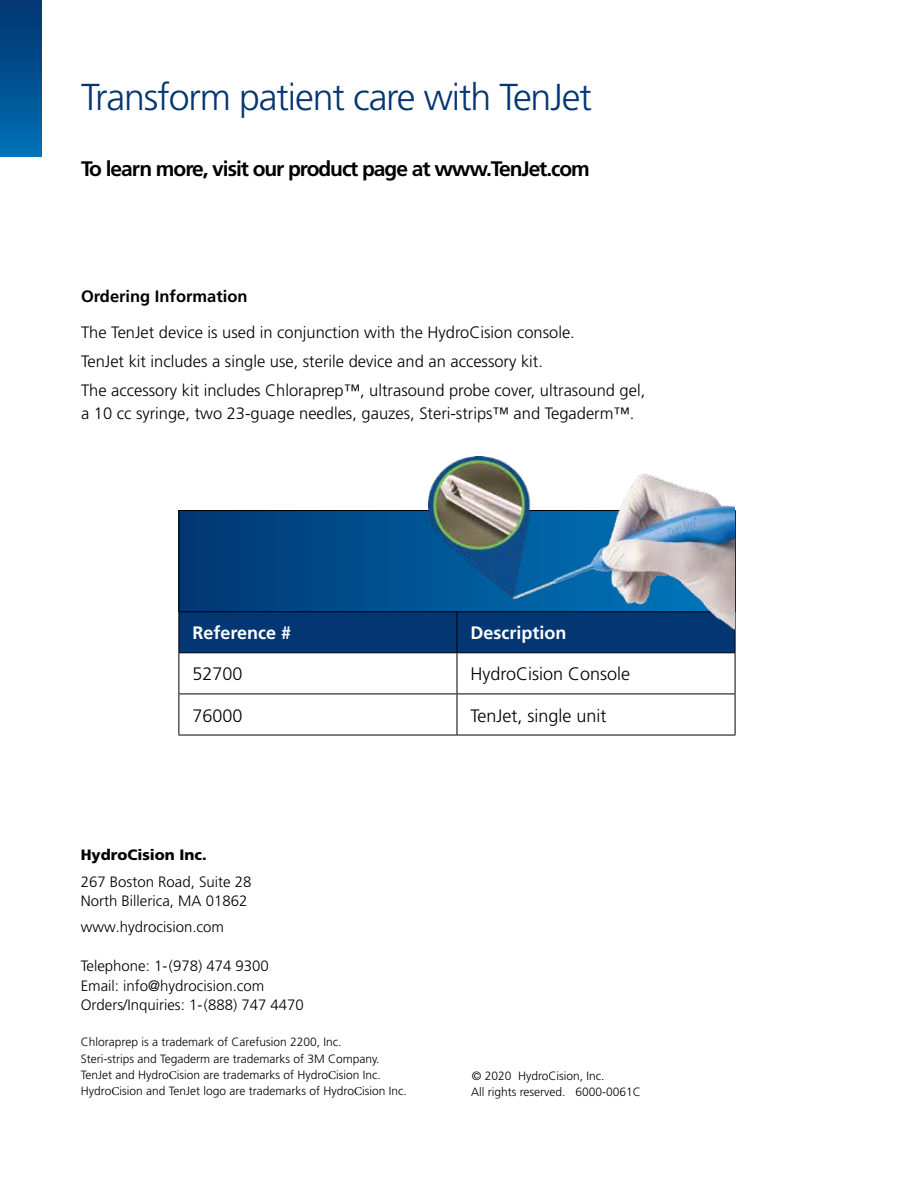
<style>
.page{position:relative;width:918px;height:1188px;background:#fff}
.page>*{position:absolute;margin:0;border:0;box-sizing:border-box;transform-origin:0 0}
.t1{font:300 37.5px "Frutiger";letter-spacing:-.03em;color:#043673}
.t2{font:700 21px "Frutiger";letter-spacing:-.05em;color:#000}
.t3{font:300 18px "Frutiger";color:#000}
.t4{font:700 18px "Frutiger";color:#fff}
.t5{font:300 16.5px/29.2px "Frutiger";color:#000}
.t6{font:700 16.5px "Frutiger";color:#000}
.t7{font:300 15px/19.5px "Frutiger";color:#000}
.t8{font:900 15px "Frutiger";color:#000}
.t9{font:300 12px/16.2px "Frutiger";color:#000}
.s1{font-family:"Minion Pro";font-weight:400}
</style>
<div class="page">
<svg style="left:179px;top:511px;width:249px;height:100px;background:#004583"></svg>
<div style="left:179px;top:612px;width:556px;height:40px;background:#043673"></div>
<hr style="left:457px;top:612px;width:1px;height:40px;background:#000">
<hr style="left:457px;top:653px;width:1px;height:41px;background:#000">
<hr style="left:457px;top:694px;width:1px;height:41px;background:#000">
<hr style="left:178px;top:510px;width:279px;height:1px;background:#000">
<hr style="left:178px;top:511px;width:1px;height:100px;background:#000">
<hr style="left:735px;top:511px;width:1px;height:100px;background:#000">
<hr style="left:178px;top:611px;width:279px;height:1px;background:#000">
<hr style="left:178px;top:612px;width:1px;height:40px;background:#000">
<hr style="left:735px;top:612px;width:1px;height:40px;background:#000">
<hr style="left:178px;top:652px;width:279px;height:1px;background:#000">
<hr style="left:178px;top:653px;width:1px;height:41px;background:#000">
<hr style="left:457px;top:652px;width:278px;height:1px;background:#000">
<hr style="left:735px;top:653px;width:1px;height:41px;background:#000">
<hr style="left:178px;top:694px;width:279px;height:1px;background:#000">
<hr style="left:178px;top:694px;width:1px;height:41px;background:#000">
<hr style="left:457px;top:694px;width:278px;height:1px;background:#000">
<hr style="left:735px;top:694px;width:1px;height:41px;background:#000">
<hr style="left:178px;top:735px;width:279px;height:1px;background:#000">
<hr style="left:457px;top:735px;width:278px;height:1px;background:#000">
<img style="left:428px;top:457px;width:307px;height:184px">
<div style="left:0;top:0;width:42px;height:157px;background:linear-gradient(to bottom,#01336f,#0071b5)"></div>
<h1 class="t1" style="left:81px;top:76px;width:512px">Transform patient care with TenJet</h1>
<p class="t2" style="left:81px;top:156px;width:510px">To learn more, visit our product page at www.TenJet.com</p>
<p class="t6" style="left:81px;top:286px;width:168px">Ordering Information</p>
<p class="t5" style="left:81px;top:317px;width:566px">The TenJet device is used in conjunction with the HydroCision console.<br>TenJet kit includes a single use, sterile device and an accessory kit.<br>The accessory kit includes Chloraprep™, ultrasound probe cover, ultrasound gel,</p>
<p class="t5" style="left:81px;top:398px;width:555px">a 10 cc syringe, two 23-guage needles, gauzes, Steri-strips™ and Tegaderm™.</p>
<p class="t4" style="left:192px;top:622px;width:100px">Reference #</p>
<p class="t4" style="left:470px;top:622px;width:97px">Description</p>
<p class="t3" style="left:192px;top:664px;width:52px">52700</p>
<p class="t3" style="left:470px;top:664px;width:161px">HydroCision Console</p>
<p class="t3" style="left:192px;top:705px;width:52px">76000</p>
<p class="t3" style="left:470px;top:705px;width:138px">TenJet, single unit</p>
<p class="t8" style="left:81px;top:846px;width:127px">HydroCision Inc.</p>
<p class="t7" style="left:81px;top:872px;width:172px">267 Boston Road, Suite 28<br>North Billerica, MA 01862</p>
<p class="t7" style="left:81px;top:918px;width:145px">www.hydrocision.com</p>
<p class="t7" style="left:81px;top:957px;width:225px">Telephone: 1-(978) 474 9300<br>Email: info@hydrocision.com<br>Orders/Inquiries: 1-(888) 747 4470</p>
<p class="t9" style="left:81px;top:1034px;width:328px">Chloraprep is a trademark of Carefusion 2200, Inc.<br>Steri-strips and Tegaderm are trademarks of 3M Company.<br>TenJet and Hydro<span class="s1">C</span>ision are trademarks of Hydro<span class="s1">C</span>ision Inc.<br>Hydro<span class="s1">C</span>ision and TenJet logo are trademarks of Hydro<span class="s1">C</span>ision Inc.</p>
<p class="t9" style="left:472px;top:1067px;width:134px">© 2020 HydroCision, Inc.</p>
<p class="t9" style="left:471px;top:1084px;width:171px">All rights reserved. 6000-0061C</p>
</div>
